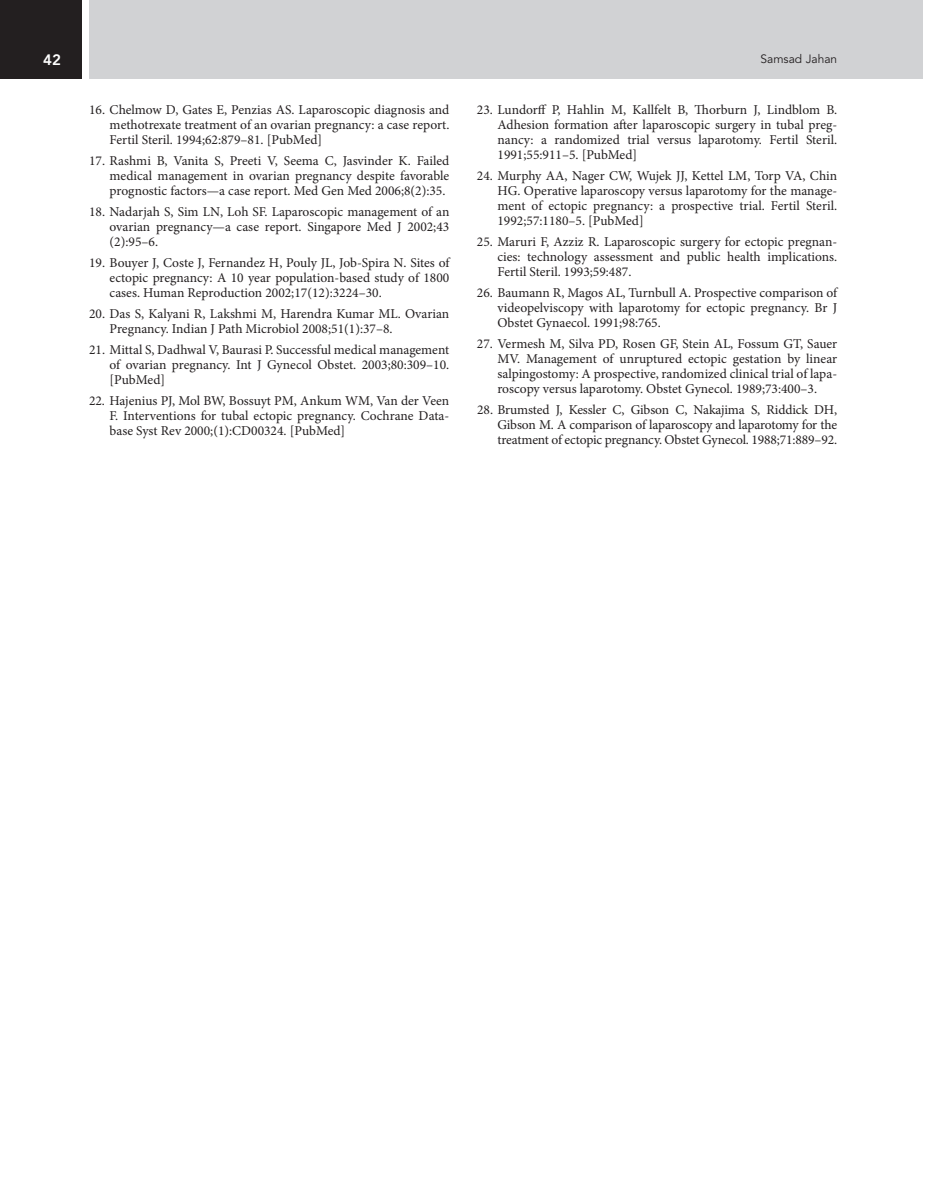
<style>
.page{position:relative;width:926px;height:1196px;background:#fff}
.page>*{position:absolute;margin:0;border:0;box-sizing:border-box;transform-origin:0 0}
.t1{font:800 15px "Avenir LT Std";color:#fff}
.t2{font:13.5px/15px "Minion Pro";color:#231f20;text-align:justify}
.t3{font:12px "Avenir LT Std";color:#231f20}
</style>
<div class="page">
<div style="left:0;top:0;width:82px;height:79px;background:#231f20"></div>
<div style="left:89px;top:0;width:833px;height:79px;background:#d1d2d4"></div>
<p class="t1" style="left:43px;top:51px;width:19px">42</p>
<p class="t3" style="left:760px;top:51px;width:78px">Samsad Jahan</p>
<p class="t2" style="left:497px;top:102px;width:341px;text-indent:-21px">23. Lundorff P, Hahlin M, Kallfelt B, Thorburn J, Lindblom B.<br>Adhesion formation after laparoscopic surgery in tubal preg&shy;nancy: a randomized trial versus laparotomy. Fertil Steril.<br>1991;55:911–5. [PubMed]</p>
<p class="t2" style="left:497px;top:168px;width:341px;text-indent:-21px">24. Murphy AA, Nager CW, Wujek JJ, Kettel LM, Torp VA, Chin HG. Operative laparoscopy versus laparotomy for the manage&shy;ment of ectopic pregnancy: a prospective trial. Fertil Steril.<br>1992;57:1180–5. [PubMed]</p>
<p class="t2" style="left:497px;top:234px;width:341px;text-indent:-21px">25. Maruri F, Azziz R. Laparoscopic surgery for ectopic pregnan&shy;cies: technology assessment and public health implications.<br>Fertil Steril. 1993;59:487.</p>
<p class="t2" style="left:497px;top:285px;width:341px;text-indent:-21px">26. Baumann R, Magos AL, Turnbull A. Prospective comparison of videopelviscopy with laparotomy for ectopic pregnancy. Br J Obstet Gynaecol. 1991;98:765.</p>
<p class="t2" style="left:497px;top:336px;width:341px;text-indent:-21px">27. Vermesh M, Silva PD, Rosen GF, Stein AL, Fossum GT, Sauer MV. Management of unruptured ectopic gestation by linear salpingostomy: A prospective, randomized clinical trial of lapa&shy;roscopy versus laparotomy. Obstet Gynecol. 1989;73:400–3.</p>
<p class="t2" style="left:497px;top:402px;width:341px;text-indent:-20px">28. Brumsted J, Kessler C, Gibson C, Nakajima S, Riddick DH, Gibson M. A comparison of laparoscopy and laparotomy for the treatment of ectopic pregnancy. Obstet Gynecol. 1988;71:889–92.</p>
<p class="t2" style="left:110px;top:102px;width:341px;text-indent:-21px">16. Chelmow D, Gates E, Penzias AS. Laparoscopic diagnosis and methotrexate treatment of an ovarian pregnancy: a case report.<br>Fertil Steril. 1994;62:879–81. [PubMed]</p>
<p class="t2" style="left:110px;top:153px;width:341px;text-indent:-21px">17. Rashmi B, Vanita S, Preeti V, Seema C, Jasvinder K. Failed medical management in ovarian pregnancy despite favorable prognostic factors—a case report. Med Gen Med 2006;8(2):35.</p>
<p class="t2" style="left:110px;top:204px;width:341px;text-indent:-21px">18. Nadarjah S, Sim LN, Loh SF. Laparoscopic management of an ovarian pregnancy—a case report. Singapore Med J 2002;43 (2):95–6.</p>
<p class="t2" style="left:110px;top:255px;width:341px;text-indent:-21px">19. Bouyer J, Coste J, Fernandez H, Pouly JL, Job-Spira N. Sites of ectopic pregnancy: A 10 year population-based study of 1800 cases. Human Reproduction 2002;17(12):3224–30.</p>
<p class="t2" style="left:110px;top:306px;width:341px;text-indent:-21px">20. Das S, Kalyani R, Lakshmi M, Harendra Kumar ML. Ovarian<br>Pregnancy. Indian J Path Microbiol 2008;51(1):37–8.</p>
<p class="t2" style="left:109px;top:342px;width:341px;text-indent:-21px">21. Mittal S, Dadhwal V, Baurasi P. Successful medical management of ovarian pregnancy. Int J Gynecol Obstet. 2003;80:309–10. [PubMed]</p>
<p class="t2" style="left:109px;top:393px;width:341px;text-indent:-21px">22. Hajenius PJ, Mol BW, Bossuyt PM, Ankum WM, Van der Veen F. Interventions for tubal ectopic pregnancy. Cochrane Data&shy;base Syst Rev 2000;(1):CD00324. [PubMed]</p>
</div>
